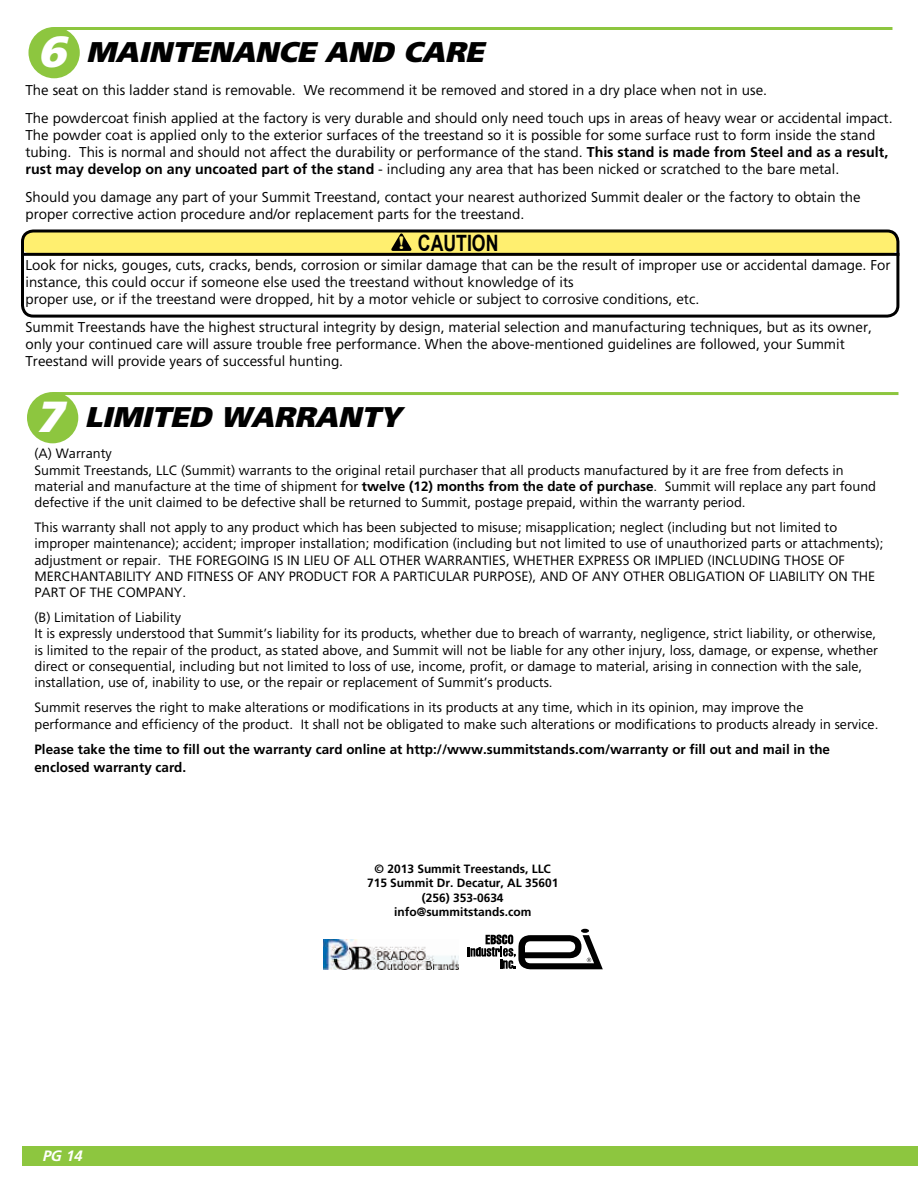
<style>
.page{position:relative;width:918px;height:1188px;background:#fff}
.page>*{position:absolute;margin:0;border:0;box-sizing:border-box;transform-origin:0 0}
.t1{font:italic 900 28.5px "Weissach";color:#000}
.t2{font:700 22.5px "Arial";color:#000;scale:.79 1}
.t3{font:italic 700 15px "Weissach";color:#fff}
.t4{font:14.25px/17.1px "Weissach";color:#000}
.t5{font:13.5px/16.2px "Weissach";color:#000}
.t6{font:700 13.5px/17.9px "Weissach";color:#000}
.t7{font:700 12px/14.4px "Weissach";color:#000;text-align:center}
.s1{font-size:43.5px;color:#fff}
.s2{font-weight:700}
.s3{font-family:"Garamand SW";font-size:20.25px;color:#ffef6f}
</style>
<div class="page">
<div style="left:28px;top:27px;width:52px;height:51px;background:#8dc63f;border-radius:50%"></div>
<hr style="left:54px;top:27px;width:838px;height:3px;background:#8dc63f">
<div style="left:23px;top:231px;width:876px;height:22px;background:#ffef6f"></div>
<hr style="left:22px;top:253px;width:877px;height:3px;background:#000">
<div style="left:21px;top:230px;width:878px;height:88px;border:3px solid #000;border-radius:11px"></div>
<div style="left:27px;top:392px;width:51px;height:51px;background:#8dc63f;border-radius:50%"></div>
<hr style="left:53px;top:392px;width:845px;height:3px;background:#8dc63f">
<svg style="left:468px;top:929px;width:135px;height:40px"></svg>
<img style="left:324px;top:939px;width:135px;height:30px">
<div style="left:22px;top:1146px;width:896px;height:20px;background:#8dc63f"></div>
<h1 class="t1" style="left:37px;top:35px;width:448px"><span class="s1">6</span> MAINTENANCE AND CARE</h1>
<p class="t4" style="left:26px;top:76px;width:869px;line-height:27.9px">The seat on this ladder stand is removable. We recommend it be removed and stored in a dry place when not in use.<br>The powdercoat finish applied at the factory is very durable and should only need touch ups in areas of heavy wear or accidental impact.</p>
<p class="t4" style="left:26px;top:126px;width:864px">The powder coat is applied only to the exterior surfaces of the treestand so it is possible for some surface rust to form inside the stand tubing. This is normal and should not affect the durability or performance of the stand. <span class="s2">This stand is made from Steel and as a result, rust may develop on any uncoated part of the stand</span> - including any area that has been nicked or scratched to the bare metal.</p>
<p class="t4" style="left:26px;top:188px;width:837px">Should you damage any part of your Summit Treestand, contact your nearest authorized Summit dealer or the factory to obtain the proper corrective action procedure and/or replacement parts for the treestand.</p>
<p class="t4" style="left:26px;top:257px;width:867px">Look for nicks, gouges, cuts, cracks, bends, corrosion or similar damage that can be the result of improper use or accidental damage. For instance, this could occur if someone else used the treestand without knowledge of its<br>proper use, or if the treestand were dropped, hit by a motor vehicle or subject to corrosive conditions, etc.</p>
<p class="t4" style="left:26px;top:319px;width:848px">Summit Treestands have the highest structural integrity by design, material selection and manufacturing techniques, but as its owner, only your continued care will assure trouble free performance. When the above-mentioned guidelines are followed, your Summit<br>Treestand will provide years of successful hunting.</p>
<h2 class="t2" style="left:398px;top:228px;width:129px"><span class="s3">!</span> CAUTION</h2>
<h1 class="t1" style="left:36px;top:400px;width:366px"><span class="s1">7</span> LIMITED WARRANTY</h1>
<p class="t5" style="left:34px;top:446px;width:843px">(A) Warranty<br>Summit Treestands, LLC (Summit) warrants to the original retail purchaser that all products manufactured by it are free from defects in material and manufacture at the time of shipment for <span class="s2">twelve (12) months from the date of purchase</span>. Summit will replace any part found defective if the unit claimed to be defective shall be returned to Summit, postage prepaid, within the warranty period.</p>
<p class="t5" style="left:34px;top:519px;width:850px">This warranty shall not apply to any product which has been subjected to misuse; misapplication; neglect (including but not limited to improper maintenance); accident; improper installation; modification (including but not limited to use of unauthorized parts or attachments); adjustment or repair. THE FOREGOING IS IN LIEU OF ALL OTHER WARRANTIES, WHETHER EXPRESS OR IMPLIED (INCLUDING THOSE OF MERCHANTABILITY AND FITNESS OF ANY PRODUCT FOR A PARTICULAR PURPOSE), AND OF ANY OTHER OBLIGATION OF LIABILITY ON THE PART OF THE COMPANY.</p>
<p class="t5" style="left:34px;top:609px;width:845px">(B) Limitation of Liability<br>It is expressly understood that Summit’s liability for its products, whether due to breach of warranty, negligence, strict liability, or otherwise, is limited to the repair of the product, as stated above, and Summit will not be liable for any other injury, loss, damage, or expense, whether direct or consequential, including but not limited to loss of use, income, profit, or damage to material, arising in connection with the sale, installation, use of, inability to use, or the repair or replacement of Summit’s products.</p>
<p class="t5" style="left:34px;top:699px;width:845px">Summit reserves the right to make alterations or modifications in its products at any time, which in its opinion, may improve the performance and efficiency of the product. It shall not be obligated to make such alterations or modifications to products already in service.</p>
<p class="t6" style="left:34px;top:740px;width:797px">Please take the time to fill out the warranty card online at http://www.summitstands.com/warranty or fill out and mail in the enclosed warranty card.</p>
<p class="t3" style="left:42px;top:1147px;width:41px">PG 14</p>
<p class="t7" style="left:367px;top:862px;width:193px">© 2013 Summit Treestands, LLC<br>715 Summit Dr. Decatur, AL 35601 (256) 353-0634 info@summitstands.com</p>
</div>
